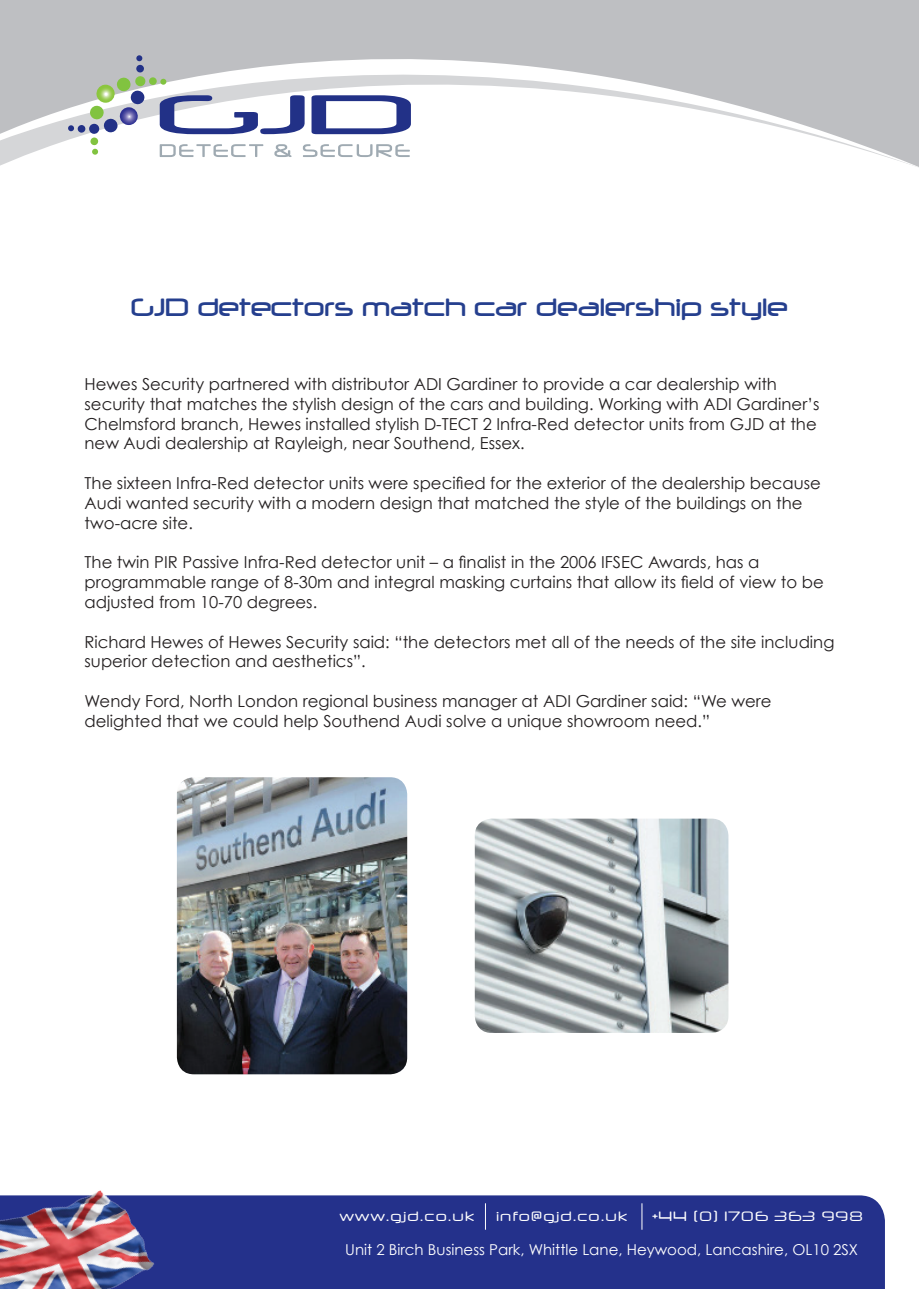
<style>
.page{position:relative;width:919px;height:1289px;background:#fff}
.page>*{position:absolute;margin:0;border:0;box-sizing:border-box;transform-origin:0 0}
.t1{font:29.4px "Neuropol";color:#253f8e}
.t2{font:16.5px/19.8px "Century Gothic";color:#231f20}
.t3{font:15px "Century Gothic";color:#fff}
.t4{font:13.5px "Neuropol X Free";letter-spacing:.02em;color:#fff}
</style>
<div class="page">
<svg style="left:0;top:0;width:918px;height:167px;fill:#bebfc2"></svg>
<svg style="left:311px;top:95px;width:100px;height:39px"></svg>
<svg style="left:160px;top:95px;width:144px;height:39px"></svg>
<svg style="left:160px;top:144px;width:103px;height:13px"></svg>
<svg style="left:274px;top:144px;width:17px;height:13px"></svg>
<svg style="left:303px;top:144px;width:107px;height:13px"></svg>
<div style="left:90px;top:137px;width:8px;height:8px;background:#81c340;border-radius:50%"></div>
<div style="left:92px;top:148px;width:6px;height:7px;background:#81c340;border-radius:50%"></div>
<div style="left:149px;top:77px;width:8px;height:8px;background:#81c340;border-radius:50%"></div>
<svg style="left:160px;top:79px;width:6px;height:6px"></svg>
<div style="left:136px;top:65px;width:8px;height:8px;background:#223187;border-radius:50%"></div>
<svg style="left:136px;top:55px;width:6px;height:6px"></svg>
<div style="left:77px;top:125px;width:9px;height:8px;background:#223187;border-radius:50%"></div>
<svg style="left:68px;top:125px;width:6px;height:6px"></svg>
<svg style="left:89px;top:77px;width:56px;height:56px"></svg>
<div style="left:162px;top:1195px;width:722px;height:93px;background:#24318b"></div>
<svg style="left:485px;top:1203px;width:1px;height:26px"></svg>
<svg style="left:641px;top:1203px;width:1px;height:26px"></svg>
<img style="left:0;top:1190px;width:162px;height:98px">
<img style="left:177px;top:777px;width:230px;height:297px">
<img style="left:474px;top:818px;width:254px;height:214px">
<p class="t1" style="left:131px;top:291px;width:658px">GJD detectors match car dealership style</p>
<p class="t2" style="left:85px;top:374px;width:736px">Hewes Security partnered with distributor ADI Gardiner to provide a car dealership with security that matches the stylish design of the cars and building. Working with ADI Gardiner’s Chelmsford branch, Hewes installed stylish D-TECT 2 Infra-Red detector units from GJD at the new Audi dealership at Rayleigh, near Southend, Essex.</p>
<p class="t2" style="left:85px;top:473px;width:738px">The sixteen Infra-Red detector units were specified for the exterior of the dealership because<br>Audi wanted security with a modern design that matched the style of the buildings on the two-acre site.</p>
<p class="t2" style="left:85px;top:552px;width:740px">The twin PIR Passive Infra-Red detector unit – a finalist in the 2006 IFSEC Awards, has a programmable range of 8-30m and integral masking curtains that allow its field of view to be adjusted from 10-70 degrees.</p>
<p class="t2" style="left:85px;top:631px;width:751px">Richard Hewes of Hewes Security said: “the detectors met all of the needs of the site including superior detection and aesthetics”.</p>
<p class="t2" style="left:85px;top:691px;width:688px">Wendy Ford, North London regional business manager at ADI Gardiner said: “We were delighted that we could help Southend Audi solve a unique showroom need.”</p>
<p class="t4" style="left:339px;top:1206px;width:137px">www.gjd.co.uk</p>
<p class="t4" style="left:496px;top:1206px;width:133px">info@gjd.co.uk</p>
<p class="t4" style="left:652px;top:1206px;width:213px">+44 (0) 1706 363 998</p>
<p class="t3" style="left:345px;top:1240px;width:514px">Unit 2 Birch Business Park, Whittle Lane, Heywood, Lancashire, OL10 2SX</p>
</div>
